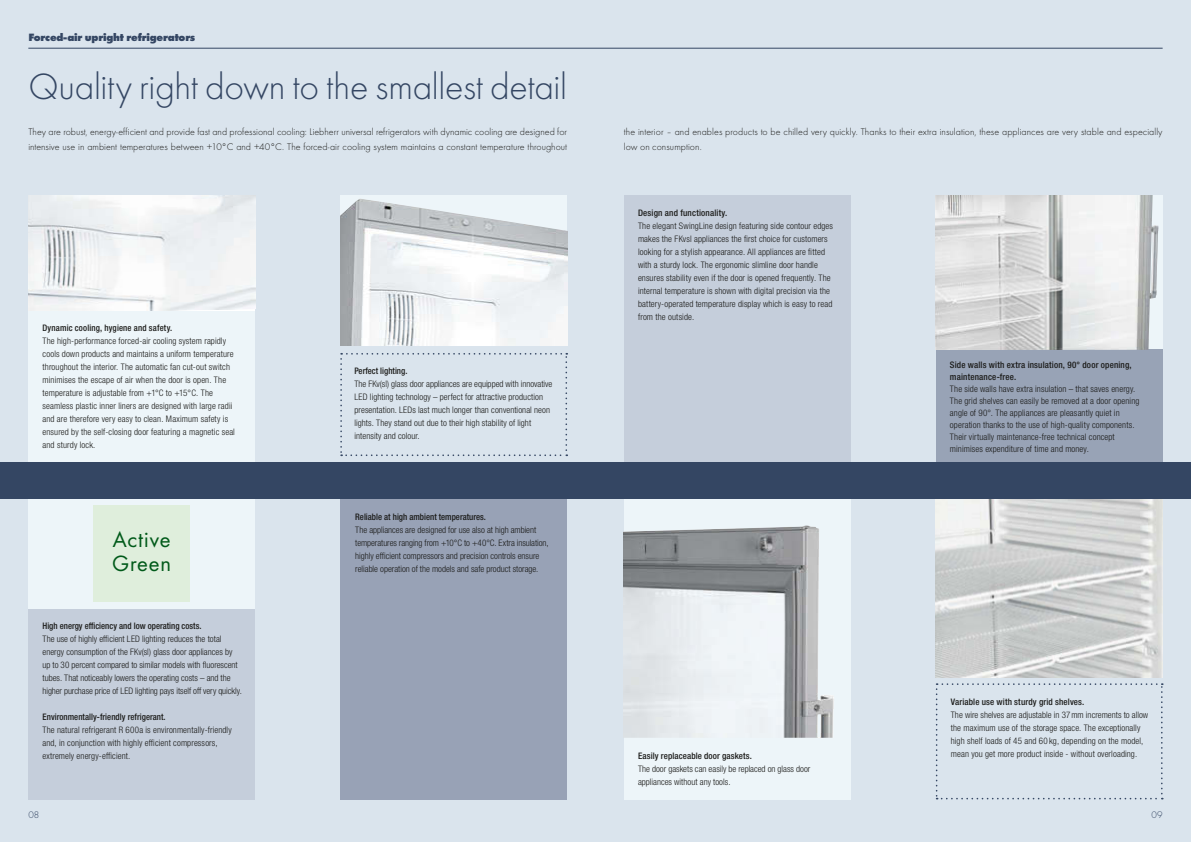
<style>
.page{position:relative;width:1191px;height:842px;background:#fff}
.page>*{position:absolute;margin:0;border:0;box-sizing:border-box;transform-origin:0 0}
.t1{font:300 38px "Futura";letter-spacing:-.01em;color:#344663}
.t2{font:23px/24px "Futura Boo";letter-spacing:.04em;color:#015a1a}
.t3{font:700 expanded 11px "Futura";letter-spacing:-.015em;color:#344663}
.t4{font:300 10px/15px "Futura";color:#1a1a18}
.t5{font:300 10px "Futura";color:#344663}
.t6{font:300 condensed 9px/13px "Helvetica Neue LTW1 G";letter-spacing:.01em;color:#1a1a18}
.t7{font:500 condensed 9px/12px "Helvetica Neue LTW1 G";letter-spacing:.01em;color:#1a1a18}
</style>
<div class="page">
<div style="left:590px;top:0;width:601px;height:842px;background:#dae4ed"></div>
<div style="left:624px;top:196px;width:226px;height:289px;background:#c5cedb"></div>
<div style="left:935px;top:349px;width:227px;height:128px;background:#98a3b6"></div>
<div style="left:624px;top:490px;width:226px;height:309px;background:#edf5f9"></div>
<img style="left:935px;top:499px;width:227px;height:179px">
<img style="left:624px;top:525px;width:210px;height:213px">
<img style="left:935px;top:196px;width:223px;height:153px">
<div style="left:590px;top:462px;width:601px;height:37px;background:#344663"></div>
<hr style="left:590px;top:48px;width:572px;height:1px;background:#344663">
<svg style="left:935px;top:683px;width:227px;height:116px"></svg>
<div style="left:0;top:0;width:595px;height:842px;background:#dae4ed"></div>
<div style="left:28px;top:307px;width:227px;height:198px;background:#edf5f9"></div>
<div style="left:340px;top:497px;width:227px;height:302px;background:#98a2b6"></div>
<div style="left:28px;top:609px;width:227px;height:190px;background:#c5cedb"></div>
<div style="left:340px;top:196px;width:227px;height:150px;background:#edf5f9"></div>
<img style="left:340px;top:199px;width:227px;height:147px">
<div style="left:28px;top:493px;width:227px;height:116px;background:#edf5f9"></div>
<img style="left:28px;top:196px;width:227px;height:114px">
<div style="left:93px;top:505px;width:97px;height:97px;background:#dfeedc"></div>
<div style="left:0;top:462px;width:595px;height:37px;background:#344663"></div>
<hr style="left:28px;top:48px;width:567px;height:1px;background:#344663">
<svg style="left:340px;top:353px;width:227px;height:103px"></svg>
<p class="t3" style="left:28px;top:33px;width:168px">Forced-air upright refrigerators</p>
<h1 class="t1" style="left:28px;top:72px;width:540px">Quality right down to the smallest detail</h1>
<p class="t4" style="left:28px;top:125px;width:540px">They are robust, energy-efficient and provide fast and professional cooling: Liebherr universal refrigerators with dynamic cooling are designed for intensive use in ambient temperatures between +10°C and +40°C. The forced-air cooling system maintains a constant temperature throughout</p>
<p class="t7" style="left:43px;top:323px;width:131px">Dynamic cooling, hygiene and safety.</p>
<p class="t6" style="left:43px;top:335px;width:194px">The high-performance forced-air cooling system rapidly cools down products and maintains a uniform temperature throughout the interior. The automatic fan cut-out switch minimises the escape of air when the door is open. The temperature is adjustable from +1°C to +15°C. The seamless plastic inner liners are designed with large radii and are therefore very easy to clean. Maximum safety is ensured by the self-closing door featuring a magnetic seal and sturdy lock.</p>
<h2 class="t2" style="left:112px;top:529px;width:61px">Active<br>Green</h2>
<p class="t7" style="left:43px;top:621px;width:160px">High energy efficiency and low operating costs.</p>
<p class="t6" style="left:43px;top:633px;width:201px">The use of highly efficient LED lighting reduces the total energy consumption of the FKv(sl) glass door appliances by up to 30 percent compared to similar models with fluorescent tubes. That noticeably lowers the operating costs – and the higher purchase price of LED lighting pays itself off very quickly.</p>
<p class="t7" style="left:43px;top:712px;width:125px">Environmentally-friendly refrigerant.</p>
<p class="t6" style="left:43px;top:724px;width:191px">The natural refrigerant R 600a is environmentally-friendly and, in conjunction with highly efficient compressors, extremely energy-efficient.</p>
<p class="t5" style="left:28px;top:811px;width:13px">08</p>
<p class="t7" style="left:354px;top:366px;width:54px">Perfect lighting.</p>
<p class="t6" style="left:354px;top:378px;width:199px">The FKv(sl) glass door appliances are equipped with innovative LED lighting technology – perfect for attractive production presentation. LEDs last much longer than conventional neon lights. They stand out due to their high stability of light intensity and colour.</p>
<p class="t7" style="left:355px;top:511px;width:132px">Reliable at high ambient temperatures.</p>
<p class="t6" style="left:355px;top:524px;width:195px">The appliances are designed for use also at high ambient temperatures ranging from +10°C to +40°C. Extra insulation, highly efficient compressors and precision controls ensure reliable operation of the models and safe product storage.</p>
<p class="t4" style="left:624px;top:125px;width:540px">the interior – and enables products to be chilled very quickly. Thanks to their extra insulation, these appliances are very stable and especially low on consumption.</p>
<p class="t7" style="left:638px;top:208px;width:91px">Design and functionality.</p>
<p class="t6" style="left:638px;top:220px;width:196px">The elegant SwingLine design featuring side contour edges makes the FKvsl appliances the first choice for customers looking for a stylish appearance. All appliances are fitted with a sturdy lock. The ergonomic slimline door handle ensures stability even if the door is opened frequently. The internal temperature is shown with digital precision via the battery-operated temperature display which is easy to read from the outside.</p>
<p class="t7" style="left:638px;top:751px;width:115px">Easily replaceable door gaskets.</p>
<p class="t6" style="left:638px;top:763px;width:174px">The door gaskets can easily be replaced on glass door appliances without any tools.</p>
<p class="t7" style="left:950px;top:359px;width:183px">Side walls with extra insulation, 90° door opening, maintenance-free.</p>
<p class="t6" style="left:950px;top:383px;width:191px;line-height:12px">The side walls have extra insulation – that saves energy.<br>The grid shelves can easily be removed at a door opening angle of 90°. The appliances are pleasantly quiet in operation thanks to the use of high-quality components.<br>Their virtually maintenance-free technical concept minimises expenditure of time and money.</p>
<p class="t7" style="left:950px;top:696px;width:135px">Variable use with sturdy grid shelves.</p>
<p class="t6" style="left:950px;top:709px;width:199px">The wire shelves are adjustable in 37 mm increments to allow the maximum use of the storage space. The exceptionally high shelf loads of 45 and 60 kg, depending on the model, mean you get more product inside - without overloading.</p>
<p class="t5" style="left:1151px;top:811px;width:13px">09</p>
</div>
